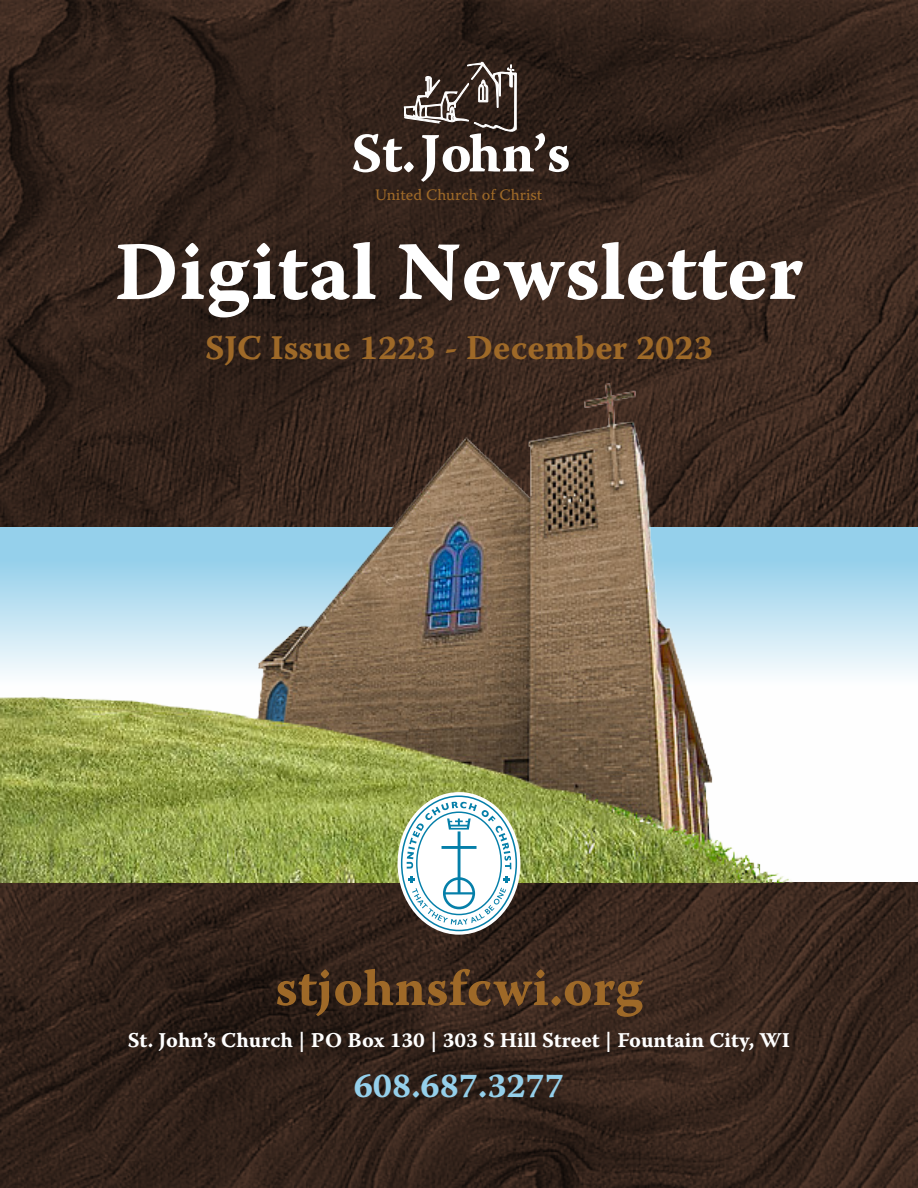
<style>
.page{position:relative;width:918px;height:1188px;background:#fff}
.page>*{position:absolute;margin:0;border:0;box-sizing:border-box;transform-origin:0 0}
.t1{font:82.5px "Warnock Pro Bold Capt";color:#fff}
.t2{font:55.05px "Warnock Pro Bold Capt";color:#fff}
.t3{font:52.5px "Warnock Pro Bold Capt";color:#9e6928}
.t4{font:34.5px "Warnock Pro Bold Capt";color:#9e6928}
.t5{font:34.5px "Warnock Pro Bold Capt";color:#95d0eb}
.t6{font:21px "Warnock Pro Bold Capt";color:#fff}
.t7{font:15.9px "Warnock Pro Capt";color:#9e6928}
</style>
<div class="page">
<img style="left:0;top:0;width:918px;height:1188px">
<svg style="left:403px;top:0;width:114px;height:133px"></svg>
<img style="left:0;top:370px;width:918px;height:512px">
<div style="left:398px;top:792px;width:122px;height:143px;border:8px solid #fff;border-radius:50%"></div>
<svg style="left:402px;top:796px;width:114px;height:135px"></svg>
<div style="left:401px;top:795px;width:116px;height:136px;border:2px solid #057fa9;border-radius:50%"></div>
<svg style="left:407px;top:802px;width:104px;height:123px"></svg>
<h2 class="t2" style="left:351px;top:120px;width:221px">St. John’s</h2>
<p class="t7" style="left:375px;top:185px;width:169px">United Church of Christ</p>
<p class="t1" style="left:114px;top:222px;width:691px">Digital Newsletter</p>
<p class="t4" style="left:205px;top:327px;width:509px">SJC Issue 1223 - December 2023</p>
<p class="t3" style="left:275px;top:956px;width:369px">stjohnsfcwi.org</p>
<p class="t6" style="left:128px;top:1028px;width:664px">St. John’s Church | PO Box 130 | 303 S Hill Street | Fountain City, WI</p>
<p class="t5" style="left:354px;top:1064px;width:212px">608.687.3277</p>
</div>
